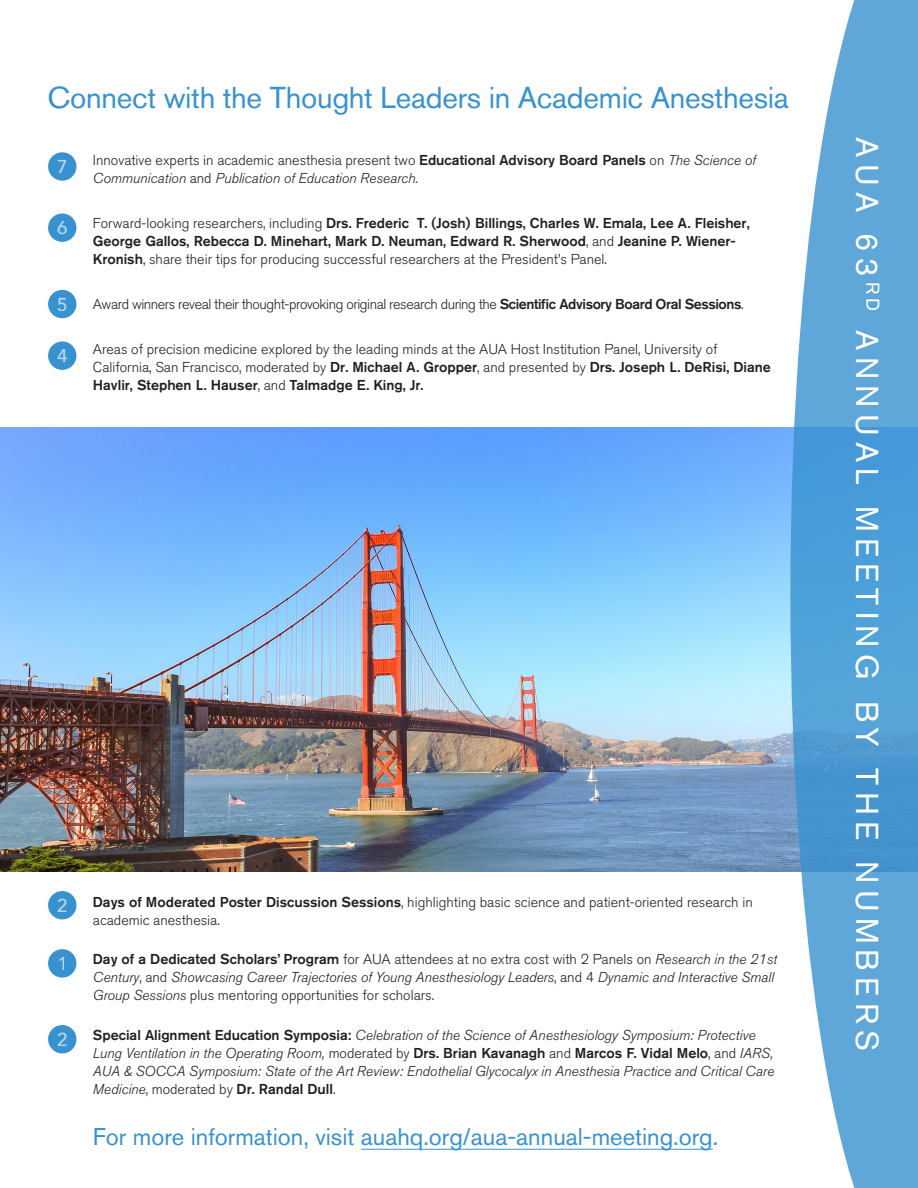
<style>
.page{position:relative;width:918px;height:1188px;background:#fff}
.page>*{position:absolute;margin:0;border:0;box-sizing:border-box;transform-origin:0 0}
.t1{font:31.5px "Akzidenz Grotesk BQ";letter-spacing:.2em;color:#fff}
.t2{font:30px "Akzidenz Grotesk BQ";letter-spacing:-.01em;color:#3892d0}
.t3{font:24px "Akzidenz Grotesk BQ";color:#3892d0}
.t4{font:500 18.6px "Avenir";color:#fff}
.t5{font:italic 300 14.25px/18px "Akzidenz Grotesk BQ";color:#231f20}
.t6{font:300 14.25px/18px "Akzidenz Grotesk BQ";color:#231f20}
.t7{font:500 14.25px/18px "Akzidenz Grotesk BQ";color:#231f20}
.t8{font:300 14.25px "Akzidenz Grotesk BQ";letter-spacing:-.03em;color:#231f20}
.s1{font-style:normal}
.s2{font-weight:500;font-style:normal}
.s3{font-weight:300}
.s4{font-weight:500}
</style>
<div class="page">
<img style="left:0;top:427px;width:790px;height:444px">
<svg style="left:790px;top:0;width:128px;height:1188px;background:#6eafdd"></svg>
<hr style="left:361px;top:1149px;width:352px;height:1px;background:#3892d0">
<div style="left:48px;top:214px;width:28px;height:28px;background:#3892d0;border-radius:50%"></div>
<div style="left:48px;top:290px;width:28px;height:28px;background:#3892d0;border-radius:50%"></div>
<div style="left:48px;top:1025px;width:28px;height:28px;background:#3892d0;border-radius:50%"></div>
<div style="left:48px;top:152px;width:28px;height:29px;background:#3892d0;border-radius:50%"></div>
<div style="left:48px;top:341px;width:28px;height:29px;background:#3892d0;border-radius:50%"></div>
<div style="left:48px;top:891px;width:28px;height:28px;background:#3892d0;border-radius:50%"></div>
<div style="left:48px;top:949px;width:28px;height:29px;background:#3892d0;border-radius:50%"></div>
<p class="t2" style="left:48px;top:80px;width:743px">Connect with the Thought Leaders in Academic Anesthesia</p>
<h3 class="t4" style="left:57px;top:151px;width:12px">7</h3>
<h3 class="t4" style="left:57px;top:212px;width:12px">6</h3>
<h3 class="t4" style="left:57px;top:288px;width:12px">5</h3>
<h3 class="t4" style="left:57px;top:340px;width:12px">4</h3>
<p class="t5" style="left:93px;top:152px;width:665px"><span class="s1">Innovative experts in academic anesthesia present two</span> <span class="s2">Educational Advisory Board Panels</span> <span class="s1">on</span> The Science of<br>Communication <span class="s1">and</span> Publication of Education Research.</p>
<p class="t7" style="left:93px;top:214px;width:658px"><span class="s3">Forward-looking researchers, including</span> Drs. Frederic T. (Josh) Billings, Charles W. Emala, Lee A. Fleisher,<br>George Gallos, Rebecca D. Minehart, Mark D. Neuman, Edward R. Sherwood<span class="s3">, and</span> Jeanine P. Wiener-<br>Kronish<span class="s3">, share their tips for producing successful researchers at the President’s Panel.</span></p>
<p class="t8" style="left:93px;top:296px;width:652px">Award winners reveal their thought-provoking original research during the <span class="s4">Scientific Advisory Board Oral Sessions</span>.</p>
<p class="t6" style="left:93px;top:341px;width:679px">Areas of precision medicine explored by the leading minds at the AUA Host Institution Panel, University of<br>California, San Francisco, moderated by <span class="s4">Dr. Michael A. Gropper</span>, and presented by <span class="s4">Drs. Joseph L. DeRisi, Diane<br>Havlir, Stephen L. Hauser</span>, and <span class="s4">Talmadge E. King, Jr.</span></p>
<h3 class="t4" style="left:57px;top:889px;width:12px">2</h3>
<h3 class="t4" style="left:57px;top:947px;width:12px">1</h3>
<h3 class="t4" style="left:57px;top:1023px;width:12px">2</h3>
<p class="t6" style="left:93px;top:893px;width:661px"><span class="s4">Days of Moderated Poster Discussion Sessions</span>, highlighting basic science and patient-oriented research in academic anesthesia.</p>
<p class="t5" style="left:93px;top:951px;width:686px"><span class="s2">Day of a Dedicated Scholars’ Program</span> <span class="s1">for AUA attendees at no extra cost with 2 Panels on</span> Research in the 21st<br>Century<span class="s1">, and</span> Showcasing Career Trajectories of Young Anesthesiology Leaders<span class="s1">, and 4</span> Dynamic and Interactive Small<br>Group Sessions <span class="s1">plus mentoring opportunities for scholars.</span></p>
<p class="t5" style="left:93px;top:1026px;width:683px"><span class="s2">Special Alignment Education Symposia:</span> Celebration of the Science of Anesthesiology Symposium: Protective Lung Ventilation in the Operating Room, <span class="s1">moderated by</span> <span class="s2">Drs. Brian Kavanagh</span> <span class="s1">and</span> <span class="s2">Marcos F. Vidal Melo</span><span class="s1">, and</span> IARS, AUA &amp; SOCCA Symposium: State of the Art Review: Endothelial Glycocalyx in Anesthesia Practice and Critical Care Medicine<span class="s1">, moderated by</span> <span class="s2">Dr. Randal Dull</span><span class="s1">.</span></p>
<p class="t3" style="left:93px;top:1122px;width:627px">For more information, visit auahq.org/aua-annual-meeting.org.</p>
<p class="t1" style="left:886px;top:137px;width:915px;rotate:90deg">AUA 63 <sup>RD</sup> ANNUAL MEETING BY THE NUMBERS</p>
</div>
